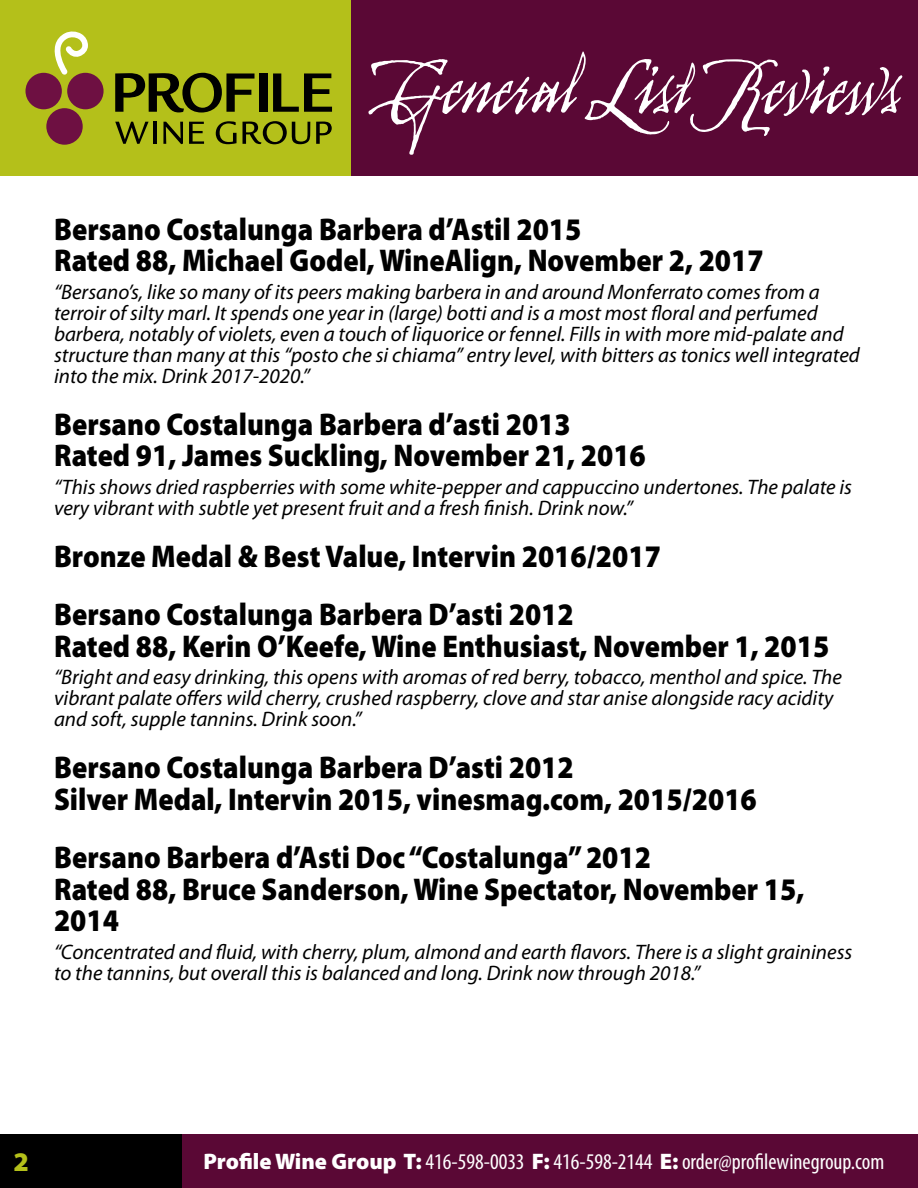
<style>
.page{position:relative;width:918px;height:1188px;background:#fff}
.page>*{position:absolute;margin:0;border:0;box-sizing:border-box;transform-origin:0 0}
.t1{font:112.5px "Arcana GMM Std Manuscript";color:#fff;scale:.75 1}
.t2{font:900 31.5px/31.5px "Myriad Pro";color:#000;scale:.9 1}
.t3{font:900 27px "Myriad Pro";color:#b4c01a}
.t4{font:condensed 22.5px "Myriad Pro";color:#fff}
.t5{font:italic 21px/21px "Myriad Pro";color:#000}
.s1{font-weight:900;font-stretch:normal}
</style>
<div class="page">
<div style="left:0;top:0;width:351px;height:176px;background:#b4c01a"></div>
<div style="left:178px;top:1134px;width:740px;height:54px;background:#5a0835"></div>
<div style="left:351px;top:0;width:567px;height:176px;background:#5a0835"></div>
<div style="left:0;top:1134px;width:181px;height:54px;background:#000"></div>
<svg style="left:115px;top:73px;width:140px;height:40px"></svg>
<div style="left:259px;top:73px;width:8px;height:39px;background:#000"></div>
<svg style="left:273px;top:73px;width:59px;height:39px"></svg>
<svg style="left:115px;top:122px;width:34px;height:22px"></svg>
<hr style="left:154px;top:122px;width:3px;height:22px;background:#000">
<svg style="left:163px;top:122px;width:20px;height:22px"></svg>
<svg style="left:189px;top:122px;width:15px;height:22px"></svg>
<svg style="left:216px;top:121px;width:21px;height:23px"></svg>
<svg style="left:243px;top:121px;width:67px;height:23px"></svg>
<svg style="left:316px;top:122px;width:16px;height:22px"></svg>
<div style="left:46px;top:108px;width:37px;height:37px;background:#6e1042;border-radius:50%"></div>
<div style="left:26px;top:73px;width:36px;height:36px;background:#6e1042;border-radius:50%"></div>
<div style="left:67px;top:73px;width:37px;height:36px;background:#6e1042;border-radius:50%"></div>
<svg style="left:54px;top:32px;width:34px;height:43px"></svg>
<h1 class="t1" style="left:373px;top:33px;width:704px">General List Reviews</h1>
<h2 class="t2" style="left:54px;top:214px;width:790px">Bersano Costalunga Barbera d’Astil 2015<br>Rated 88, Michael Godel, WineAlign, November 2, 2017</h2>
<p class="t5" style="left:54px;top:281px;width:807px">“Bersano’s, like so many of its peers making barbera in and around Monferrato comes from a terroir of silty marl. It spends one year in (large) botti and is a most most floral and perfumed barbera, notably of violets, even a touch of liquorice or fennel. Fills in with more mid-palate and structure than many at this “posto che si chiama” entry level, with bitters as tonics well integrated into the mix. Drink 2017-2020.”</p>
<h2 class="t2" style="left:54px;top:409px;width:659px">Bersano Costalunga Barbera d’asti 2013<br>Rated 91, James Suckling, November 21, 2016</h2>
<p class="t5" style="left:54px;top:476px;width:800px">“This shows dried raspberries with some white-pepper and cappuccino undertones. The palate is very vibrant with subtle yet present fruit and a fresh finish. Drink now.”</p>
<h2 class="t2" style="left:54px;top:527px;width:676px;line-height:58.5px">Bronze Medal &amp; Best Value, Intervin 2016/2017<br>Bersano Costalunga Barbera D’asti 2012</h2>
<h2 class="t2" style="left:54px;top:631px;width:863px">Rated 88, Kerin O’Keefe, Wine Enthusiast, November 1, 2015</h2>
<p class="t5" style="left:54px;top:666px;width:789px">“Bright and easy drinking, this opens with aromas of red berry, tobacco, menthol and spice. The vibrant palate offers wild cherry, crushed raspberry, clove and star anise alongside racy acidity and soft, supple tannins. Drink soon.”</p>
<h2 class="t2" style="left:54px;top:752px;width:782px">Bersano Costalunga Barbera D’asti 2012<br>Silver Medal, Intervin 2015, vinesmag.com, 2015/2016</h2>
<h2 class="t2" style="left:54px;top:842px;width:835px">Bersano Barbera d’Asti Doc “Costalunga” 2012<br>Rated 88, Bruce Sanderson, Wine Spectator, November 15,<br>2014</h2>
<p class="t5" style="left:54px;top:941px;width:800px">“Concentrated and fluid, with cherry, plum, almond and earth flavors. There is a slight graininess to the tannins, but overall this is balanced and long. Drink now through 2018.”</p>
<p class="t3" style="left:14px;top:1147px;width:17px">2</p>
<p class="t4" style="left:203px;top:1148px;width:682px"><span class="s1">Profile Wine Group T:</span> 416-598-0033 <span class="s1">F:</span> 416-598-2144 <span class="s1">E:</span> order@profilewinegroup.com</p>
</div>
